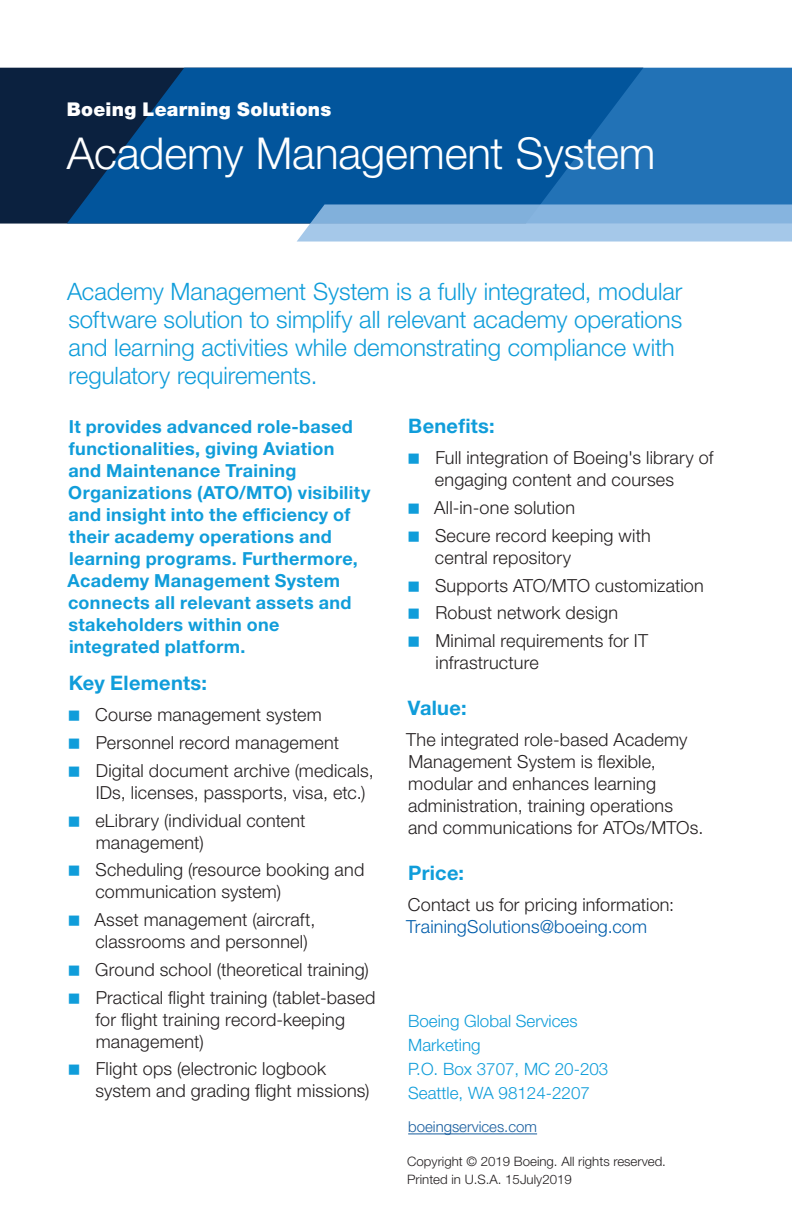
<style>
.page{position:relative;width:792px;height:1224px;background:#fff}
.page>*{position:absolute;margin:0;border:0;box-sizing:border-box;transform-origin:0 0}
.t1{font:300 44px "Helvetica Neue LT Std";letter-spacing:-.005em;color:#fff}
.t2{font:300 24px/28px "Helvetica Neue LT Std";color:#109dda}
.t3{font:700 20px "Helvetica Neue LT Std";letter-spacing:.015em;color:#109dda}
.t4{font:900 19px "Helvetica Neue LT Std";letter-spacing:.01em;color:#fff}
.t5{font:300 18px/27.8px "Helvetica Neue LT Std";letter-spacing:.01em;color:#231f20}
.t6{font:700 18px/22px "Helvetica Neue LT Std";letter-spacing:.02em;color:#109dda}
.t7{font:300 18px "Helvetica Neue LT Std";letter-spacing:.01em;color:#015dab}
.t8{font:300 17px/24px "Helvetica Neue LT Std";color:#109dda}
.t9{font:300 15px "Helvetica Neue LT Std";color:#175d9e}
.t10{font:300 13px/18px "Helvetica Neue LT Std";color:#231f20}
</style>
<div class="page">
<div style="left:0;top:68px;width:297px;height:156px;background:#0b213f"></div>
<svg style="left:67px;top:68px;width:725px;height:155px;background:#0a5698"></svg>
<svg style="left:297px;top:204px;width:495px;height:38px;background:#91bae1"></svg>
<hr style="left:408px;top:1134px;width:129px;height:1px;background:#175d9e">
<p class="t4" style="left:67px;top:98px;width:266px">Boeing Learning Solutions</p>
<h1 class="t1" style="left:67px;top:127px;width:590px">Academy Management System</h1>
<h2 class="t2" style="left:67px;top:277px;width:617px">Academy Management System is a fully integrated, modular software solution to simplify all relevant academy operations and learning activities while demonstrating compliance with regulatory requirements.</h2>
<p class="t6" style="left:68px;top:415px;width:304px">It provides advanced role-based functionalities, giving Aviation and Maintenance Training<br>Organizations (ATO/MTO) visibility and insight into the efficiency of their academy operations and learning programs. Furthermore,<br>Academy Management System connects all relevant assets and stakeholders within one integrated platform.</p>
<p class="t3" style="left:69px;top:671px;width:140px">Key Elements:</p>
<p class="t5" style="left:95px;top:701px;width:280px">Course management system<br>Personnel record management<br>Digital document archive (medicals,</p>
<p class="t5" style="left:95px;top:778px;width:271px">IDs, licenses, passports, visa, etc.) eLibrary (individual content</p>
<p class="t5" style="left:95px;top:828px;width:270px">management)<br>Scheduling (resource booking and</p>
<p class="t5" style="left:95px;top:878px;width:222px">communication system)<br>Asset management (aircraft,</p>
<p class="t5" style="left:95px;top:927px;width:282px">classrooms and personnel)<br>Ground school (theoretical training)<br>Practical flight training (tablet-based</p>
<p class="t5" style="left:96px;top:1008px;width:251px;line-height:22px">for flight training record-keeping management)</p>
<p class="t5" style="left:95px;top:1058px;width:276px;line-height:22px">Flight ops (electronic logbook system and grading flight missions)</p>
<p class="t3" style="left:408px;top:414px;width:88px">Benefits:</p>
<p class="t5" style="left:435px;top:446px;width:280px;line-height:22px">Full integration of Boeing's library of engaging content and courses</p>
<p class="t5" style="left:434px;top:493px;width:218px">All-in-one solution<br>Secure record keeping with</p>
<p class="t5" style="left:435px;top:543px;width:270px">central repository<br>Supports ATO/MTO customization<br>Robust network design<br>Minimal requirements for IT</p>
<p class="t5" style="left:436px;top:648px;width:105px">infrastructure</p>
<p class="t3" style="left:408px;top:696px;width:60px">Value:</p>
<p class="t5" style="left:406px;top:728px;width:299px;line-height:22px">The integrated role-based Academy Management System is flexible, modular and enhances learning administration, training operations and communications for ATOs/MTOs.</p>
<p class="t3" style="left:408px;top:861px;width:57px">Price:</p>
<p class="t5" style="left:408px;top:890px;width:268px">Contact us for pricing information:</p>
<p class="t7" style="left:406px;top:916px;width:242px">TrainingSolutions@boeing.com</p>
<p class="t8" style="left:408px;top:1009px;width:202px">Boeing Global Services<br>Marketing<br>P.O. Box 3707, MC 20-203<br>Seattle, WA 98124-2207</p>
<p class="t9" style="left:408px;top:1118px;width:130px">boeingservices.com</p>
<p class="t10" style="left:407px;top:1152px;width:260px">Copyright © 2019 Boeing. All rights reserved.<br>Printed in U.S.A. 15July2019</p>
</div>
